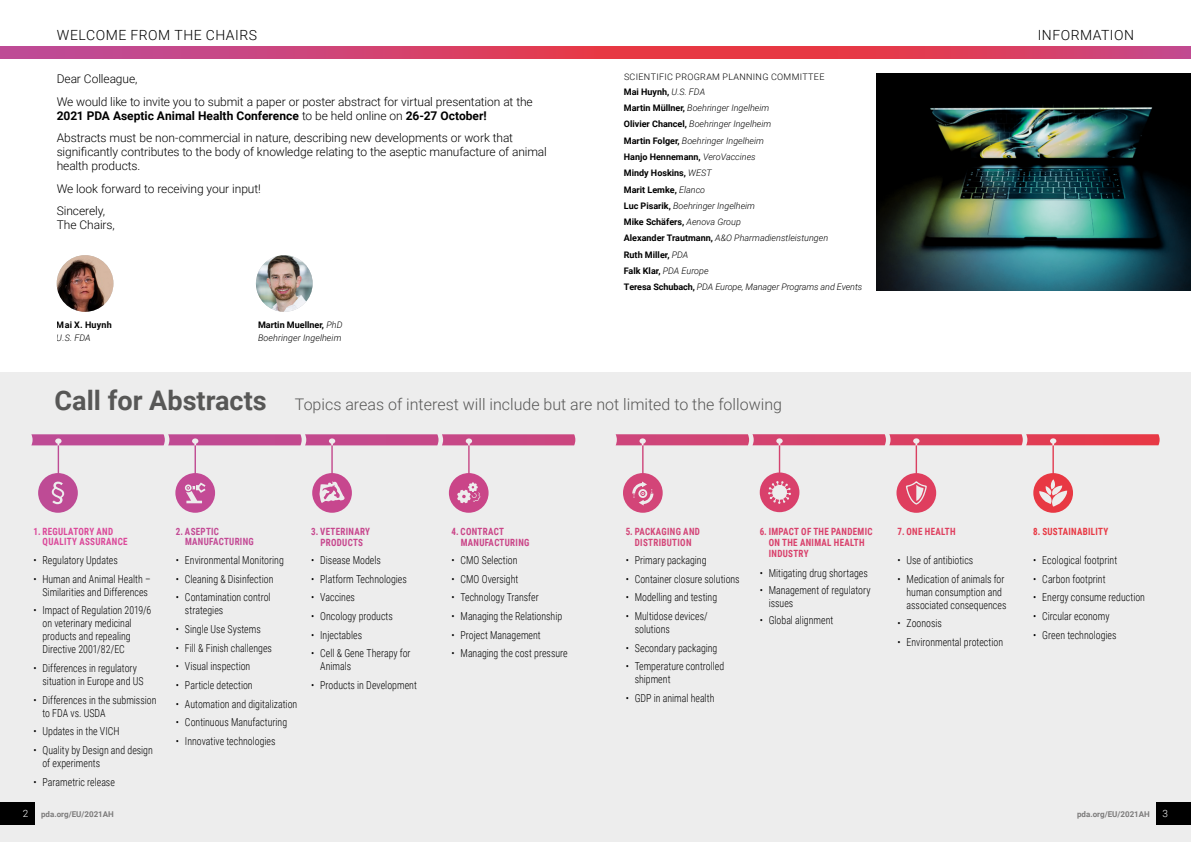
<style>
.page{position:relative;width:1191px;height:842px;background:#fff}
.page>*{position:absolute;margin:0;border:0;box-sizing:border-box;transform-origin:0 0}
.t1{font:300 16px "Roboto";color:#575756}
.t2{font:300 14px "Roboto";letter-spacing:.035em;color:#000}
.t3{font:300 12px/22.5px "Roboto";letter-spacing:-.01em;color:#000}
.t4{font:300 11px/13px "Roboto Condensed";color:#000;scale:.9 1}
.t5{font:700 10px/11px "Roboto Condensed";letter-spacing:.035em;color:#d9406b;scale:.9 1}
.t6{font:700 10px/10px "Roboto Condensed";letter-spacing:.035em;color:#db499a;scale:.9 1}
.t7{font:700 10px/11px "Roboto Condensed";letter-spacing:.035em;color:#d34578;text-align:center;scale:.9 1}
.t8{font:700 10px/11px "Roboto Condensed";letter-spacing:.035em;color:#ca4588;scale:.9 1}
.t9{font:700 10px/10px "Roboto Condensed";letter-spacing:.035em;color:#c34a95;scale:.9 1}
.t10{font:700 10px/11px "Roboto Condensed";letter-spacing:.035em;color:#c7478e;text-align:center;scale:.9 1}
.t11{font:700 10px "Roboto Condensed";letter-spacing:.035em;color:#e83843;scale:.9 1}
.t12{font:700 10px "Roboto Condensed";letter-spacing:.035em;color:#df3e5e;scale:.9 1}
.t13{font:300 10px "Roboto";color:#fff}
.t14{font:italic 300 9px/16.3px "Roboto";color:#000}
.t15{font:300 9px/14.8px "Roboto";letter-spacing:.035em;color:#000}
.t16{font:700 9px "Roboto";letter-spacing:.015em;color:#000}
.t17{font:700 8px "Roboto";color:#7c7b7b}
.s1{font-weight:700}
.s2{font-style:italic}
.s3{font-weight:700;font-style:normal}
.s4{font-weight:700;font-size:27px}
</style>
<div class="page">
<svg style="left:595px;top:47px;width:596px;height:11px;background:#de3c57"></svg>
<svg style="left:0;top:47px;width:595px;height:11px;background:#ce4477"></svg>
<div style="left:595px;top:372px;width:596px;height:470px;background:#ededed"></div>
<div style="left:0;top:372px;width:595px;height:470px;background:#ededed"></div>
<img style="left:876px;top:74px;width:315px;height:217px">
<img style="left:256px;top:255px;width:57px;height:57px;border-radius:28px">
<img style="left:57px;top:255px;width:56px;height:57px;border-radius:28px">
<svg style="left:31px;top:434px;width:1128px;height:39px"></svg>
<svg style="left:38px;top:473px;width:40px;height:40px"></svg>
<svg style="left:175px;top:473px;width:40px;height:40px"></svg>
<svg style="left:312px;top:473px;width:40px;height:40px"></svg>
<svg style="left:449px;top:473px;width:39px;height:40px"></svg>
<svg style="left:623px;top:473px;width:39px;height:40px"></svg>
<svg style="left:759px;top:472px;width:40px;height:40px"></svg>
<svg style="left:896px;top:473px;width:40px;height:40px"></svg>
<svg style="left:1033px;top:473px;width:40px;height:40px"></svg>
<div style="left:1157px;top:802px;width:34px;height:23px;background:#000"></div>
<div style="left:0;top:802px;width:34px;height:23px;background:#000"></div>
<p class="t2" style="left:57px;top:25px;width:202px">WELCOME FROM THE CHAIRS</p>
<p class="t2" style="left:1037px;top:25px;width:98px">INFORMATION</p>
<p class="t15" style="left:624px;top:69px;width:202px">SCIENTIFIC PROGRAM PLANNING COMMITTEE<br><span class="s1">Mai Huynh,</span> <span class="s2">U.S. FDA</span></p>
<p class="t14" style="left:624px;top:100px;width:240px"><span class="s3">Martin Müllner,</span> Boehringer Ingelheim<br><span class="s3">Olivier Chancel,</span> Boehringer Ingelheim<br><span class="s3">Martin Folger,</span> Boehringer Ingelheim<br><span class="s3">Hanjo Hennemann,</span> VeroVaccines<br><span class="s3">Mindy Hoskins,</span> WEST<br><span class="s3">Marit Lemke,</span> Elanco<br><span class="s3">Luc Pisarik,</span> Boehringer Ingelheim<br><span class="s3">Mike Schäfers,</span> Aenova Group<br><span class="s3">Alexander Trautmann,</span> A&amp;O Pharmadienstleistungen<br><span class="s3">Ruth Miller,</span> PDA<br><span class="s3">Falk Klar,</span> PDA Europe<br><span class="s3">Teresa Schubach,</span> PDA Europe, Manager Programs and Events</p>
<p class="t3" style="left:57px;top:67px;width:477px">Dear Colleague,<br>We would like to invite you to submit a paper or poster abstract for virtual presentation at the</p>
<p class="t3" style="left:57px;top:104px;width:458px"><span class="s1">2021 PDA Aseptic Animal Health Conference</span> to be held online on <span class="s1">26-27 October!<br></span>Abstracts must be non-commercial in nature, describing new developments or work that</p>
<p class="t3" style="left:57px;top:145px;width:492px;line-height:14px">significantly contributes to the body of knowledge relating to the aseptic manufacture of animal health products.</p>
<p class="t3" style="left:57px;top:177px;width:206px">We look forward to receiving your input!<br>Sincerely,</p>
<p class="t3" style="left:57px;top:213px;width:60px">The Chairs,</p>
<p class="t16" style="left:57px;top:319px;width:56px">Mai X. Huynh</p>
<p class="t14" style="left:57px;top:330px;width:35px">U.S. FDA</p>
<p class="t14" style="left:258px;top:318px;width:86px;line-height:13px"><span class="s3">Martin Muellner,</span> PhD<br>Boehringer Ingelheim</p>
<h1 class="t1" style="left:55px;top:393px;width:729px"><span class="s4">Call for Abstracts</span> Topics areas of interest will include but are not limited to the following</h1>
<p class="t6" style="left:43px;top:526px;width:96px;text-indent:-9px">1. REGULATORY AND<br>QUALITY ASSURANCE</p>
<p class="t9" style="left:185px;top:526px;width:78px;text-indent:-9px">2. ASEPTIC<br>MANUFACTURING</p>
<p class="t10" style="left:311px;top:525px;width:67px">3. VETERINARY<br>PRODUCTS</p>
<p class="t8" style="left:461px;top:525px;width:78px;text-indent:-9px">4. CONTRACT<br>MANUFACTURING</p>
<p class="t7" style="left:625px;top:525px;width:84px">5. PACKAGING AND<br>DISTRIBUTION</p>
<p class="t5" style="left:769px;top:525px;width:117px;text-indent:-9px">6. IMPACT OF THE PANDEMIC<br>ON THE ANIMAL HEALTH<br>INDUSTRY</p>
<p class="t12" style="left:897px;top:524px;width:66px">7. ONE HEALTH</p>
<p class="t11" style="left:1033px;top:524px;width:85px">8. SUSTAINABILITY</p>
<p class="t4" style="left:33px;top:553px;width:95px">• Regulatory Updates</p>
<p class="t4" style="left:33px;top:572px;width:132px;text-align:center">• Human and Animal Health –<br>Similarities and Differences</p>
<p class="t4" style="left:42px;top:603px;width:122px;text-indent:-9px">• Impact of Regulation 2019/6 on veterinary medicinal products and repealing<br>Directive 2001/82/EC</p>
<p class="t4" style="left:42px;top:661px;width:114px;text-indent:-9px">• Differences in regulatory situation in Europe and US</p>
<p class="t4" style="left:42px;top:693px;width:128px;text-indent:-9px">• Differences in the submission to FDA vs. USDA</p>
<p class="t4" style="left:33px;top:724px;width:97px">• Updates in the VICH</p>
<p class="t4" style="left:42px;top:743px;width:124px;text-indent:-9px">• Quality by Design and design of experiments</p>
<p class="t4" style="left:33px;top:775px;width:92px">• Parametric release</p>
<p class="t4" style="left:897px;top:553px;width:86px">• Use of antibiotics</p>
<p class="t4" style="left:906px;top:572px;width:112px;text-indent:-9px">• Medication of animals for human consumption and associated consequences</p>
<p class="t4" style="left:897px;top:616px;width:51px">• Zoonosis</p>
<p class="t4" style="left:897px;top:635px;width:119px">• Environmental protection</p>
<p class="t4" style="left:1033px;top:553px;width:95px">• Ecological footprint</p>
<p class="t4" style="left:1033px;top:572px;width:82px">• Carbon footprint</p>
<p class="t4" style="left:1033px;top:590px;width:126px">• Energy consume reduction</p>
<p class="t4" style="left:1033px;top:609px;width:86px">• Circular economy</p>
<p class="t4" style="left:1033px;top:628px;width:94px">• Green technologies</p>
<p class="t4" style="left:311px;top:553px;width:79px">• Disease Models</p>
<p class="t4" style="left:311px;top:572px;width:108px">• Platform Technologies</p>
<p class="t4" style="left:311px;top:590px;width:50px">• Vaccines</p>
<p class="t4" style="left:311px;top:609px;width:92px">• Oncology products</p>
<p class="t4" style="left:311px;top:628px;width:58px">• Injectables</p>
<p class="t4" style="left:320px;top:646px;width:102px;text-indent:-9px">• Cell &amp; Gene Therapy for<br>Animals</p>
<p class="t4" style="left:311px;top:678px;width:119px">• Products in Development</p>
<p class="t4" style="left:625px;top:553px;width:91px">• Primary packaging</p>
<p class="t4" style="left:625px;top:572px;width:128px">• Container closure solutions</p>
<p class="t4" style="left:625px;top:590px;width:103px">• Modelling and testing</p>
<p class="t4" style="left:634px;top:609px;width:83px;text-indent:-9px">• Multidose devices/ solutions</p>
<p class="t4" style="left:625px;top:641px;width:103px">• Secondary packaging</p>
<p class="t4" style="left:634px;top:659px;width:101px;text-indent:-9px">• Temperature controlled shipment</p>
<p class="t4" style="left:625px;top:691px;width:100px">• GDP in animal health</p>
<p class="t4" style="left:451px;top:553px;width:75px">• CMO Selection</p>
<p class="t4" style="left:451px;top:572px;width:76px">• CMO Oversight</p>
<p class="t4" style="left:451px;top:590px;width:98px">• Technology Transfer</p>
<p class="t4" style="left:451px;top:609px;width:124px">• Managing the Relationship</p>
<p class="t4" style="left:451px;top:628px;width:101px">• Project Management</p>
<p class="t4" style="left:451px;top:646px;width:130px">• Managing the cost pressure</p>
<p class="t4" style="left:176px;top:553px;width:121px">• Environmental Monitoring</p>
<p class="t4" style="left:176px;top:572px;width:110px">• Cleaning &amp; Disinfection</p>
<p class="t4" style="left:185px;top:590px;width:97px;text-indent:-9px">• Contamination control strategies</p>
<p class="t4" style="left:176px;top:622px;width:96px">• Single Use Systems</p>
<p class="t4" style="left:176px;top:641px;width:108px">• Fill &amp; Finish challenges</p>
<p class="t4" style="left:176px;top:659px;width:84px">• Visual inspection</p>
<p class="t4" style="left:176px;top:678px;width:87px">• Particle detection</p>
<p class="t4" style="left:176px;top:697px;width:136px">• Automation and digitalization</p>
<p class="t4" style="left:176px;top:715px;width:125px">• Continuous Manufacturing</p>
<p class="t4" style="left:176px;top:734px;width:112px">• Innovative technologies</p>
<p class="t4" style="left:759px;top:567px;width:122px">• Mitigating drug shortages</p>
<p class="t4" style="left:768px;top:583px;width:115px;text-indent:-9px">• Management of regulatory issues</p>
<p class="t4" style="left:759px;top:613px;width:83px">• Global alignment</p>
<p class="t13" style="left:23px;top:806px;width:7px">2</p>
<p class="t17" style="left:41px;top:808px;width:74px">pda.org/EU/2021AH</p>
<p class="t17" style="left:1077px;top:808px;width:74px">pda.org/EU/2021AH</p>
<p class="t13" style="left:1162px;top:806px;width:7px">3</p>
</div>
